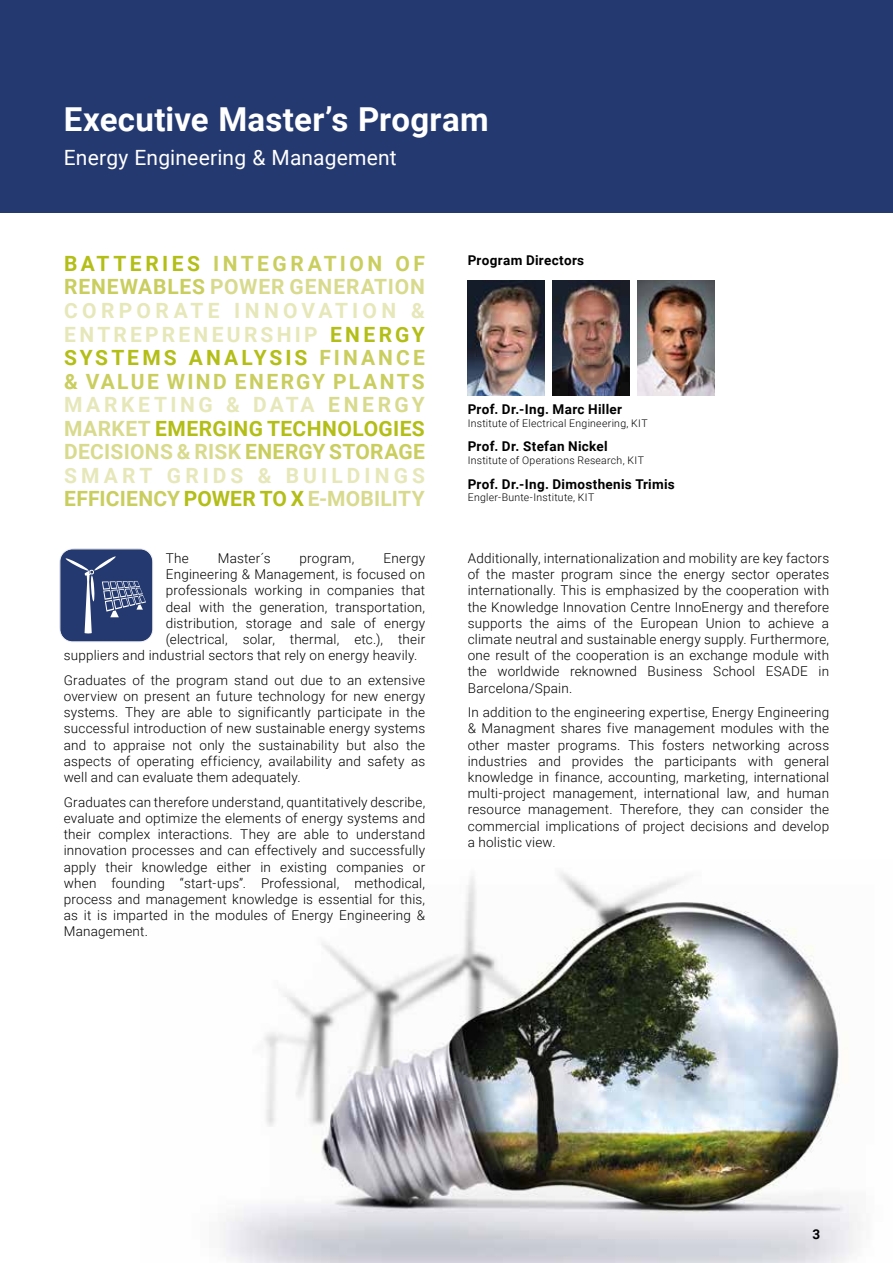
<style>
.page{position:relative;width:893px;height:1263px;background:#fff}
.page>*{position:absolute;margin:0;border:0;box-sizing:border-box;transform-origin:0 0}
.t1{font:700 33px "Roboto";letter-spacing:.01em;color:#fff}
.t2{font:700 21px/23.5px "Roboto";letter-spacing:.02em;color:#c9ce5e;text-align:justify}
.t3{font:21px "Roboto";letter-spacing:.01em;color:#fff}
.t4{font:300 13.5px/16.2px "Roboto";letter-spacing:.015em;color:#000;text-align:justify}
.t5{font:700 13.5px "Roboto";letter-spacing:.02em;color:#000}
.t6{font:300 10.5px "Roboto";letter-spacing:.025em;color:#000}
.s1{color:#b3be17}
.s2{color:#d8db8e}
.s3{color:#e6e8ba}
</style>
<div class="page">
<img style="left:223px;top:872px;width:638px;height:391px">
<div style="left:0;top:0;width:893px;height:213px;background:#253971"></div>
<img style="left:468px;top:281px;width:76px;height:114px">
<img style="left:638px;top:281px;width:76px;height:114px">
<img style="left:553px;top:281px;width:76px;height:114px">
<svg style="left:60px;top:549px;width:93px;height:93px;background:#405182"></svg>
<div style="left:60px;top:549px;width:93px;height:93px;border:1px solid #ededed;border-radius:12px"></div>
<h1 class="t1" style="left:64px;top:96px;width:426px">Executive Master’s Program</h1>
<h2 class="t3" style="left:64px;top:143px;width:335px">Energy Engineering &amp; Management</h2>
<p class="t2" style="left:64px;top:251px;width:362px"><span class="s1">BATTERIES</span> INTEGRATION OF RENEWABLES <span class="s2">POWER GENERATION </span><span class="s3">CORPORATE INNOVATION &amp; ENTREPRENEURSHIP</span> <span class="s1">ENERGY SYSTEMS ANALYSIS</span> FINANCE &amp; VALUE WIND ENERGY PLANTS <span class="s3">MARKETING &amp; DATA</span> <span class="s2">ENERGY MARKET</span> <span class="s1">EMERGING TECHNOLOGIES </span><span class="s2">DECISIONS &amp; RISK</span> ENERGY STORAGE <span class="s3">SMART GRIDS &amp; BUILDINGS </span>EFFICIENCY <span class="s1">POWER TO X</span> <span class="s2">E-MOBILITY</span></p>
<p class="t4" style="left:166px;top:549px;width:25px">The</p>
<p class="t4" style="left:218px;top:549px;width:54px">Master´s</p>
<p class="t4" style="left:300px;top:549px;width:56px">program,</p>
<p class="t4" style="left:383px;top:549px;width:43px">Energy</p>
<p class="t4" style="left:166px;top:566px;width:261px">Engineering &amp; Management, is focused on</p>
<p class="t4" style="left:166px;top:582px;width:261px">professionals working in companies that</p>
<p class="t4" style="left:166px;top:598px;width:261px">deal with the generation, transportation,</p>
<p class="t4" style="left:166px;top:614px;width:261px">distribution, storage and sale of energy</p>
<p class="t4" style="left:166px;top:630px;width:261px">(electrical, solar, thermal, etc.), their</p>
<p class="t4" style="left:64px;top:647px;width:355px">suppliers and industrial sectors that rely on energy heavily.</p>
<p class="t4" style="left:64px;top:671px;width:363px">Graduates of the program stand out due to an extensive overview on present an future technology for new energy systems. They are able to significantly participate in the successful introduction of new sustainable energy systems and to appraise not only the sustainability but also the aspects of operating efficiency, availability and safety as well and can evaluate them adequately.</p>
<p class="t4" style="left:64px;top:793px;width:363px">Graduates can therefore understand, quantitatively describe, evaluate and optimize the elements of energy systems and their complex interactions. They are able to understand innovation processes and can effectively and successfully apply their knowledge either in existing companies or when founding “start-ups”. Professional, methodical, process and management knowledge is essential for this, as it is imparted in the modules of Energy Engineering &amp; Management.</p>
<p class="t5" style="left:468px;top:251px;width:118px">Program Directors</p>
<p class="t5" style="left:468px;top:400px;width:156px">Prof. Dr.-Ing. Marc Hiller</p>
<p class="t6" style="left:468px;top:416px;width:181px">Institute of Electrical Engineering, KIT</p>
<p class="t5" style="left:468px;top:437px;width:141px">Prof. Dr. Stefan Nickel</p>
<p class="t6" style="left:468px;top:453px;width:178px">Institute of Operations Research, KIT</p>
<p class="t5" style="left:468px;top:474px;width:209px">Prof. Dr.-Ing. Dimosthenis Trimis</p>
<p class="t6" style="left:468px;top:490px;width:128px">Engler-Bunte-Institute, KIT</p>
<p class="t4" style="left:468px;top:549px;width:363px">Additionally, internationalization and mobility are key factors of the master program since the energy sector operates internationally. This is emphasized by the cooperation with the Knowledge Innovation Centre InnoEnergy and therefore supports the aims of the European Union to achieve a climate neutral and sustainable energy supply. Furthermore, one result of the cooperation is an exchange module with the worldwide reknowned Business School ESADE in Barcelona/Spain.</p>
<p class="t4" style="left:468px;top:704px;width:363px">In addition to the engineering expertise, Energy Engineering &amp; Managment shares five management modules with the other master programs. This fosters networking across industries and provides the participants with general knowledge in finance, accounting, marketing, international multi-project management, international law, and human resource management. Therefore, they can consider the commercial implications of project decisions and develop a holistic view.</p>
<p class="t5" style="left:813px;top:1225px;width:9px">3</p>
</div>
